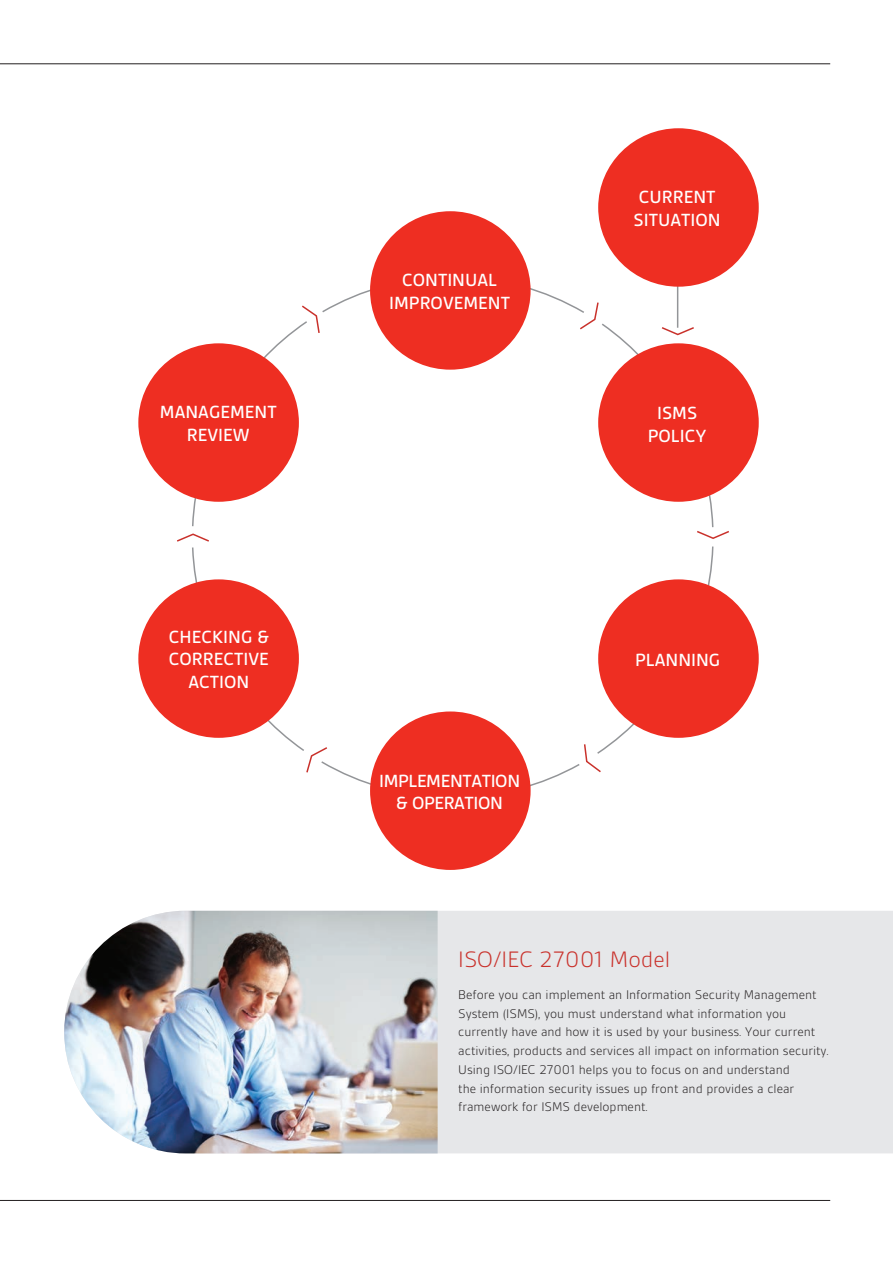
<style>
.page{position:relative;width:893px;height:1263px;background:#fff}
.page>*{position:absolute;margin:0;border:0;box-sizing:border-box;transform-origin:0 0}
.t1{font:300 24px "BSI Gesta";color:#c9312b}
.t2{font:500 18.9px/22.6px "BSI Gesta";color:#fff;text-align:center}
.t3{font:500 18.9px/22.6px "BSI Gesta";letter-spacing:-.02em;color:#fff;text-align:center}
.t4{font:300 13.5px/18.8px "BSI Gesta";color:#231f20}
</style>
<div class="page">
<div style="left:437px;top:910px;width:455px;height:243px;background:#e6e7e9"></div>
<img style="left:64px;top:910px;width:373px;height:243px">
<div style="left:138px;top:579px;width:161px;height:158px;background:#ee2e22;border-radius:50%"></div>
<div style="left:370px;top:211px;width:160px;height:158px;background:#ee2e22;border-radius:50%"></div>
<div style="left:598px;top:128px;width:160px;height:159px;background:#ee2e22;border-radius:50%"></div>
<div style="left:598px;top:343px;width:160px;height:158px;background:#ee2e22;border-radius:50%"></div>
<div style="left:138px;top:343px;width:161px;height:158px;background:#ee2e22;border-radius:50%"></div>
<div style="left:598px;top:579px;width:160px;height:158px;background:#ee2e22;border-radius:50%"></div>
<div style="left:370px;top:711px;width:160px;height:158px;background:#ee2e22;border-radius:50%"></div>
<svg style="left:175px;top:275px;width:555px;height:523px"></svg>
<hr style="left:0;top:1199px;width:829px;height:1px;background:#231f20">
<hr style="left:0;top:63px;width:829px;height:1px;background:#231f20">
<h2 class="t2" style="left:160px;top:400px;width:118px">MANAGEMENT<br>REVIEW</h2>
<h2 class="t2" style="left:169px;top:625px;width:101px">CHECKING &amp;<br>CORRECTIVE<br>ACTION</h2>
<h2 class="t2" style="left:389px;top:269px;width:122px">CONTINUAL<br>IMPROVEMENT</h2>
<h2 class="t3" style="left:379px;top:769px;width:142px">IMPLEMENTATION &amp; OPERATION</h2>
<h2 class="t2" style="left:633px;top:186px;width:89px;text-align:left">CURRENT<br>SITUATION</h2>
<h2 class="t2" style="left:647px;top:401px;width:60px">ISMS<br>POLICY</h2>
<h2 class="t2" style="left:635px;top:649px;width:87px">PLANNING</h2>
<h1 class="t1" style="left:458px;top:947px;width:213px">ISO/IEC 27001 Model</h1>
<p class="t4" style="left:458px;top:985px;width:372px">Before you can implement an Information Security Management System (ISMS), you must understand what information you currently have and how it is used by your business. Your current activities, products and services all impact on information security.<br>Using ISO/IEC 27001 helps you to focus on and understand<br>the information security issues up front and provides a clear framework for ISMS development.</p>
</div>
